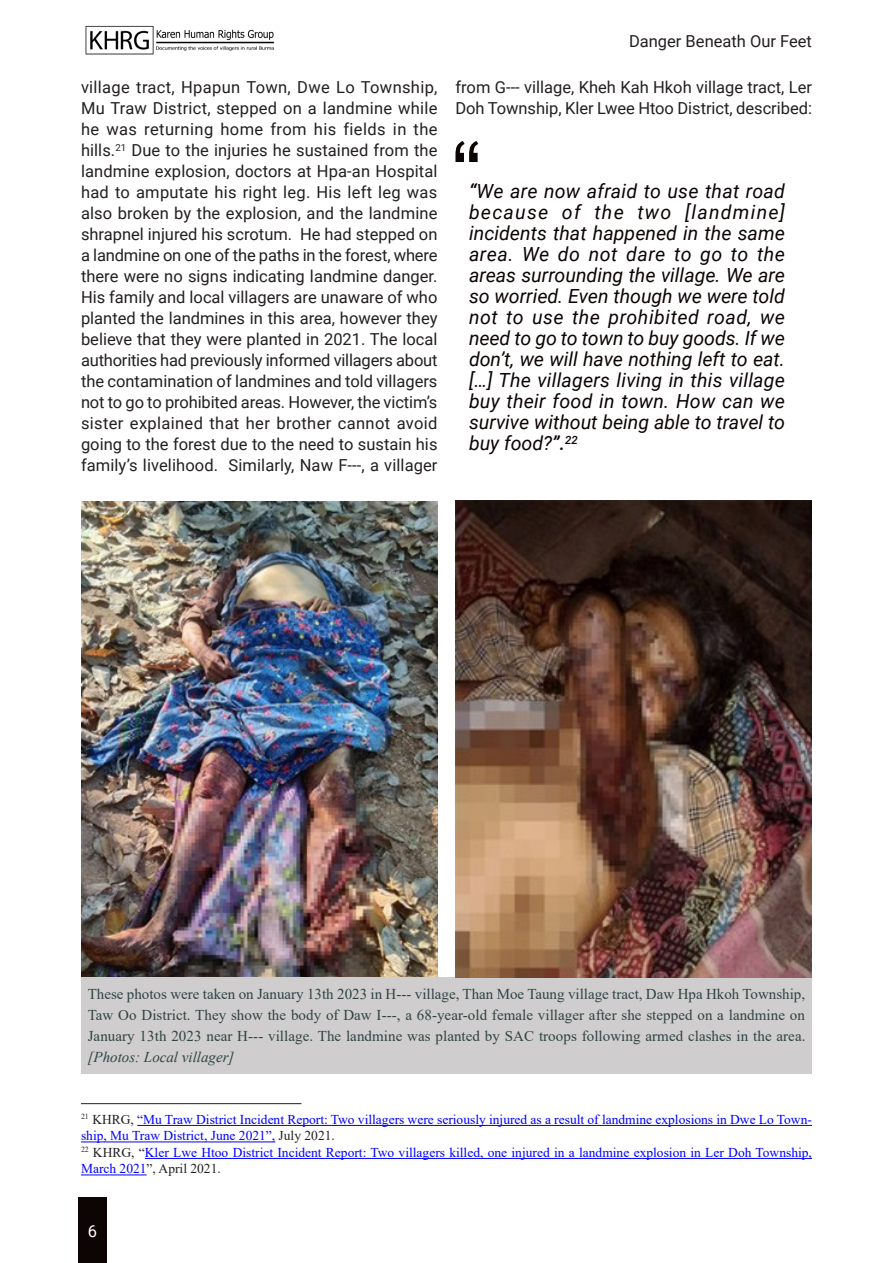
<style>
.page{position:relative;width:893px;height:1263px;background:#fff}
.page>*{position:absolute;margin:0;border:0;box-sizing:border-box;transform-origin:0 0}
.t1{font:italic 19.5px/21px "Roboto";color:#0d0404;text-align:justify}
.Paragraph{font:16.5px/21px "Roboto";color:#231f20;text-align:justify}
.t2{font:16.5px "Roboto";color:#fff}
.Captions{font:15px/21px "Times New Roman";letter-spacing:.005em;color:#304343;text-align:justify}
.Endnote{font:13.5px/16.5px "Times New Roman";color:#00f}
.s1{font-weight:500}
.s2{font-style:italic}
.s3{color:#231f20}
</style>
<div class="page">
<img style="left:85px;top:25px;width:190px;height:30px">
<div style="left:78px;top:1197px;width:28px;height:66px;background:#0d0404"></div>
<hr style="left:137px;top:1125px;width:675px;height:1px;background:#00f">
<hr style="left:81px;top:1141px;width:194px;height:1px;background:#00f">
<hr style="left:145px;top:1158px;width:667px;height:1px;background:#00f">
<hr style="left:81px;top:1174px;width:66px;height:1px;background:#00f">
<svg style="left:455px;top:141px;width:23px;height:21px"></svg>
<hr style="left:81px;top:1103px;width:220px;height:1px;background:#231f20">
<img style="left:81px;top:502px;width:356px;height:475px">
<div style="left:81px;top:977px;width:731px;height:96px;background:#cfcdcd"></div>
<img style="left:455px;top:500px;width:357px;height:477px">
<p class="Paragraph" style="left:629px;top:30px;width:184px">Danger Beneath Our Feet</p>
<p class="Paragraph" style="left:81px;top:76px;width:358px">village tract, Hpapun Town, Dwe Lo Township, Mu Traw District, stepped on a landmine while he was returning home from his fields in the hills.<sup>21</sup> Due to the injuries he sustained from the landmine explosion, doctors at Hpa-an Hospital had to amputate his right leg. His left leg was also broken by the explosion, and the landmine shrapnel injured his scrotum. He had stepped on a landmine on one of the paths in the forest, where there were no signs indicating landmine danger.<br>His family and local villagers are unaware of who planted the landmines in this area, however they believe that they were planted in 2021. The local authorities had previously informed villagers about the contamination of landmines and told villagers not to go to prohibited areas. However, the victim’s sister explained that her brother cannot avoid going to the forest due to the need to sustain his family’s livelihood. Similarly, Naw F---, a villager</p>
<p class="Paragraph" style="left:455px;top:76px;width:358px">from G--- village, Kheh Kah Hkoh village tract, Ler<br>Doh Township, Kler Lwee Htoo District, described:</p>
<p class="t1" style="left:469px;top:180px;width:318px"><span class="s1">“</span>We are now afraid to use that road because of the two [landmine] incidents that happened in the same area. We do not dare to go to the areas surrounding the village. We are so worried. Even though we were told not to use the prohibited road, we need to go to town to buy goods. If we don’t, we will have nothing left to eat. […] The villagers living in this village buy their food in town. How can we survive without being able to travel to buy food?<span class="s1">”.</span><sup>22</sup></p>
<p class="Captions" style="left:88px;top:983px;width:719px">These photos were taken on January 13th 2023 in H--- village, Than Moe Taung village tract, Daw Hpa Hkoh Township, Taw Oo District. They show the body of Daw I---, a 68-year-old female villager after she stepped on a landmine on January 13th 2023 near H--- village. The landmine was planted by SAC troops following armed clashes in the area. <span class="s2">[Photos: Local villager]</span></p>
<p class="Endnote" style="left:81px;top:1111px;width:732px"><sup>21</sup> <span class="s3">KHRG,</span> “Mu Traw District Incident Report: Two villagers were seriously injured as a result of landmine explosions in Dwe Lo Town&shy;ship, Mu Traw District, June 2021”, <span class="s3">July 2021.</span></p>
<p class="Endnote" style="left:81px;top:1144px;width:732px"><sup>22</sup> <span class="s3">KHRG, “</span>Kler Lwe Htoo District Incident Report: Two villagers killed, one injured in a landmine explosion in Ler Doh Township,<br>March 2021<span class="s3">”, April 2021.</span></p>
<p class="t2" style="left:88px;top:1219px;width:11px">6</p>
</div>
